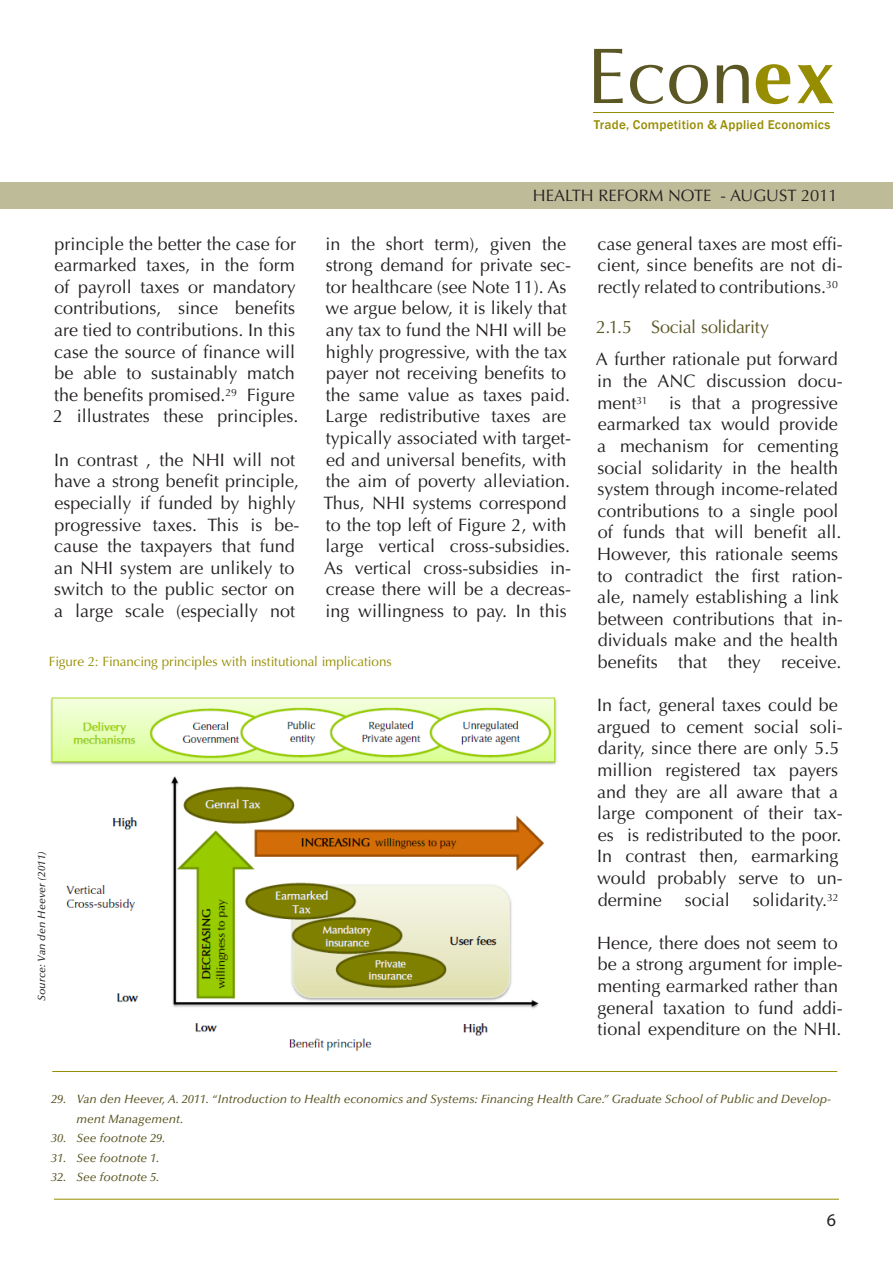
<style>
.page{position:relative;width:893px;height:1263px;background:#fff}
.page>*{position:absolute;margin:0;border:0;box-sizing:border-box;transform-origin:0 0}
.t1{font:18px/21.6px "Optima LT Std";color:#231f20}
._3rd_Head{font:18px "Optima LT Std";letter-spacing:-.02em;color:#5b5725}
.t2{font:18px "Myriad Pro";color:#231f20}
.t3{font:16.5px "Optima LT Std";color:#231f20}
.t4{font:13.5px "Optima LT Std";letter-spacing:-.01em;color:#968d00}
.Body_Text{font:500 13.05px "Franklin Gothic";letter-spacing:.02em;color:#968d00}
.Footnote{font:italic 500 12px/19.5px "Optima LT Std";color:#5b5725}
.t5{font:italic 500 10.5px "Optima LT Std";letter-spacing:.02em;color:#231f20}
</style>
<div class="page">
<hr style="left:54px;top:1199px;width:785px;height:1px;background:#968d00">
<div style="left:0;top:183px;width:893px;height:25px;background:#bebb99"></div>
<svg style="left:594px;top:49px;width:29px;height:54px"></svg>
<svg style="left:630px;top:65px;width:78px;height:39px"></svg>
<svg style="left:717px;top:65px;width:32px;height:38px"></svg>
<svg style="left:756px;top:64px;width:35px;height:40px"></svg>
<svg style="left:797px;top:65px;width:36px;height:38px"></svg>
<hr style="left:593px;top:112px;width:240px;height:1px;background:#968d00">
<hr style="left:52px;top:1071px;width:785px;height:1px;background:#968d00">
<img style="left:51px;top:697px;width:506px;height:354px">
<p class="Body_Text" style="left:594px;top:116px;width:238px">Trade, Competition &amp; Applied Economics</p>
<p class="t3" style="left:533px;top:186px;width:306px">HEALTH REFORM NOTE - AUGUST 2011</p>
<p class="t1" style="left:53px;top:233px;width:247px">principle the better the case for earmarked taxes, in the form of payroll taxes or mandatory contributions, since benefits are tied to contributions. In this case the source of finance will be able to sustainably match the benefits promised.<sup>29</sup> Figure<br>2 illustrates these principles.</p>
<p class="t1" style="left:54px;top:449px;width:247px">In contrast , the NHI will not have a strong benefit principle, especially if funded by highly progressive taxes. This is be&shy;cause the taxpayers that fund an NHI system are unlikely to switch to the public sector on a large scale (especially not</p>
<p class="t1" style="left:325px;top:233px;width:247px">in the short term), given the strong demand for private sec&shy;tor healthcare (see Note 11). As we argue below, it is likely that any tax to fund the NHI will be highly progressive, with the tax payer not receiving benefits to the same value as taxes paid.</p>
<p class="t1" style="left:323px;top:406px;width:249px">Large redistributive taxes are typically associated with target&shy;ed and universal benefits, with the aim of poverty alleviation.<br>Thus, NHI systems correspond to the top left of Figure 2, with large vertical cross-subsidies.<br>As vertical cross-subsidies in&shy;crease there will be a decreas&shy;ing willingness to pay. In this</p>
<p class="t4" style="left:49px;top:654px;width:344px">Figure 2: Financing principles with institutional implications</p>
<p class="t5" style="left:36px;top:1001px;width:151px;rotate:-90deg">Source: Van den Heever (2011)</p>
<p class="t1" style="left:597px;top:233px;width:247px;text-align:justify">case general taxes are most effi&shy;cient, since benefits are not di&shy;rectly related to contributions.<sup>30</sup></p>
<p class="_3rd_Head" style="left:596px;top:317px;width:174px">2.1.5 Social solidarity</p>
<p class="t1" style="left:596px;top:349px;width:248px">A further rationale put forward in the ANC discussion docu&shy;ment<sup>31</sup> is that a progressive earmarked tax would provide a mechanism for cementing social solidarity in the health system through income-related contributions to a single pool of funds that will benefit all.<br>However, this rationale seems to contradict the first ration&shy;ale, namely establishing a link between contributions that in&shy;dividuals make and the health benefits that they receive.</p>
<p class="t1" style="left:597px;top:694px;width:247px">In fact, general taxes could be argued to cement social soli&shy;darity, since there are only 5.5 million registered tax payers and they are all aware that a large component of their tax&shy;es is redistributed to the poor.<br>In contrast then, earmarking would probably serve to un&shy;dermine</p>
<p class="t1" style="left:685px;top:889px;width:47px">social</p>
<p class="t1" style="left:753px;top:889px;width:87px">solidarity.<sup>32</sup></p>
<p class="t1" style="left:597px;top:932px;width:247px">Hence, there does not seem to be a strong argument for imple&shy;menting earmarked rather than general taxation to fund addi&shy;tional expenditure on the NHI.</p>
<p class="Footnote" style="left:77px;top:1089px;width:756px;text-indent:-26px">29. Van den Heever, A. 2011. “Introduction to Health economics and Systems: Financing Health Care.” Graduate School of Public and Develop&shy;ment Management.</p>
<p class="Footnote" style="left:51px;top:1128px;width:116px">30. See footnote 29.</p>
<p class="Footnote" style="left:51px;top:1148px;width:110px">31. See footnote 1.</p>
<p class="Footnote" style="left:51px;top:1167px;width:110px">32. See footnote 5.</p>
<p class="t2" style="left:827px;top:1209px;width:11px">6</p>
</div>
